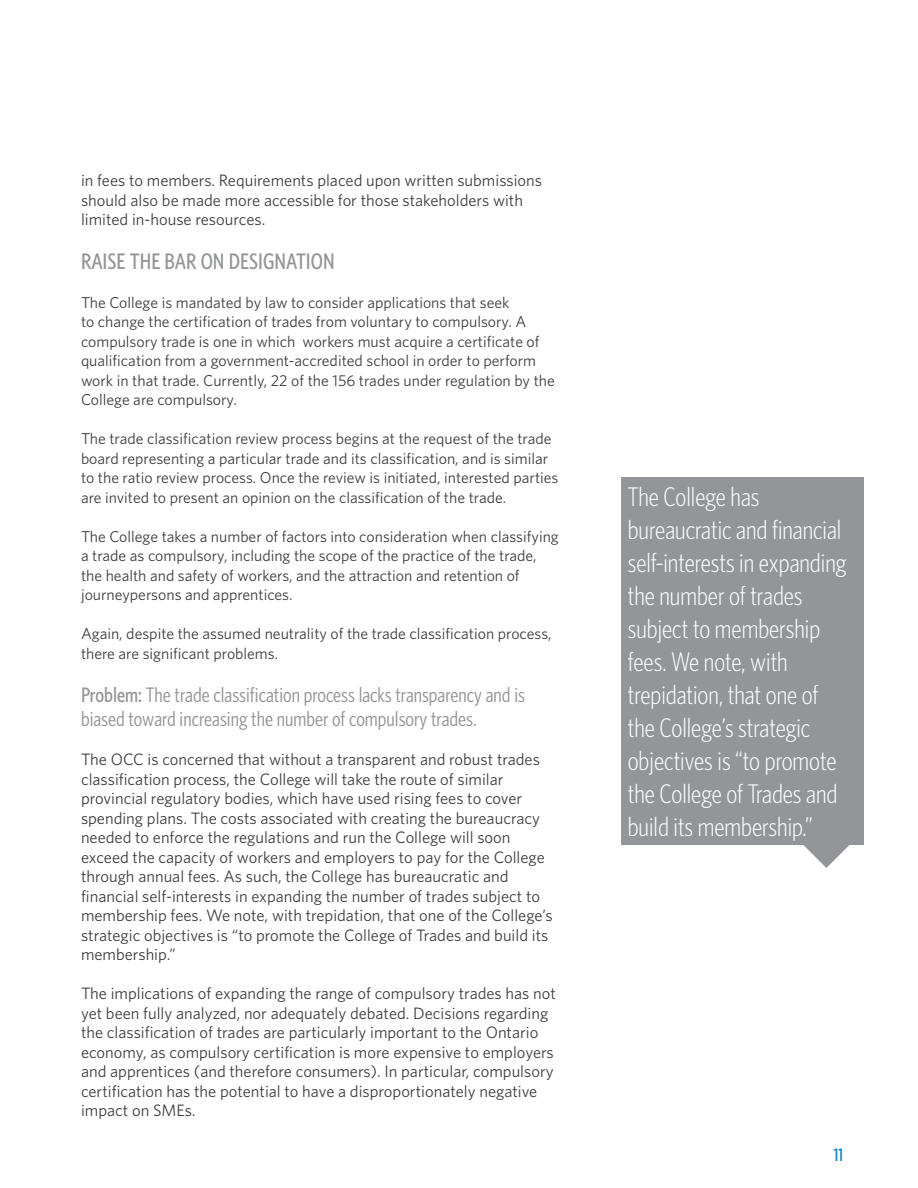
<style>
.page{position:relative;width:918px;height:1188px;background:#fff}
.page>*{position:absolute;margin:0;border:0;box-sizing:border-box;transform-origin:0 0}
.t1{font:300 condensed 27px/33px "Whitney HTF";color:#fff}
.t2{font:500 condensed 22.5px "Whitney HTF";color:#939598}
.t3{font:condensed 21px/24px "Whitney HTF";color:#939598}
.t4{font:500 condensed 18px "Whitney HTF";color:#007cc2}
.t5{font:16.5px/19.5px "Whitney HTF";color:#3e3e3f}
.t6{font:15.75px/19.5px "Whitney HTF";color:#3e3e3f}
.s1{font-weight:500}
</style>
<div class="page">
<div style="left:621px;top:477px;width:243px;height:368px;background:#939598"></div>
<svg style="left:804px;top:845px;width:45px;height:23px"></svg>
<p class="t5" style="left:81px;top:171px;width:463px">in fees to members. Requirements placed upon written submissions should also be made more accessible for those stakeholders with limited in-house resources.</p>
<h2 class="t2" style="left:81px;top:248px;width:255px">RAISE THE BAR ON DESIGNATION</h2>
<p class="t6" style="left:81px;top:292px;width:475px">The College is mandated by law to consider applications that seek<br>to change the certification of trades from voluntary to compulsory. A compulsory trade is one in which workers must acquire a certificate of qualification from a government-accredited school in order to perform work in that trade. Currently, 22 of the 156 trades under regulation by the College are compulsory.</p>
<p class="t6" style="left:81px;top:429px;width:479px">The trade classification review process begins at the request of the trade board representing a particular trade and its classification, and is similar to the ratio review process. Once the review is initiated, interested parties are invited to present an opinion on the classification of the trade.</p>
<p class="t6" style="left:81px;top:526px;width:479px">The College takes a number of factors into consideration when classifying a trade as compulsory, including the scope of the practice of the trade, the health and safety of workers, and the attraction and retention of journeypersons and apprentices.</p>
<p class="t6" style="left:81px;top:624px;width:472px">Again, despite the assumed neutrality of the trade classification process, there are significant problems.</p>
<p class="t3" style="left:81px;top:683px;width:446px"><span class="s1">Problem:</span> The trade classification process lacks transparency and is biased toward increasing the number of compulsory trades.</p>
<p class="t5" style="left:81px;top:750px;width:473px">The OCC is concerned that without a transparent and robust trades classification process, the College will take the route of similar provincial regulatory bodies, which have used rising fees to cover spending plans. The costs associated with creating the bureaucracy needed to enforce the regulations and run the College will soon exceed the capacity of workers and employers to pay for the College through annual fees. As such, the College has bureaucratic and financial self-interests in expanding the number of trades subject to membership fees. We note, with trepidation, that one of the College’s strategic objectives is “to promote the College of Trades and build its membership.”</p>
<p class="t5" style="left:81px;top:984px;width:476px">The implications of expanding the range of compulsory trades has not yet been fully analyzed, nor adequately debated. Decisions regarding the classification of trades are particularly important to the Ontario economy, as compulsory certification is more expensive to employers and apprentices (and therefore consumers). In particular, compulsory certification has the potential to have a disproportionately negative impact on SMEs.</p>
<p class="t1" style="left:628px;top:480px;width:220px">The College has bureaucratic and financial self-interests in expanding the number of trades subject to membership fees. We note, with trepidation, that one of the College’s strategic objectives is “to promote the College of Trades and build its membership.”</p>
<p class="t4" style="left:834px;top:1144px;width:11px">11</p>
</div>
